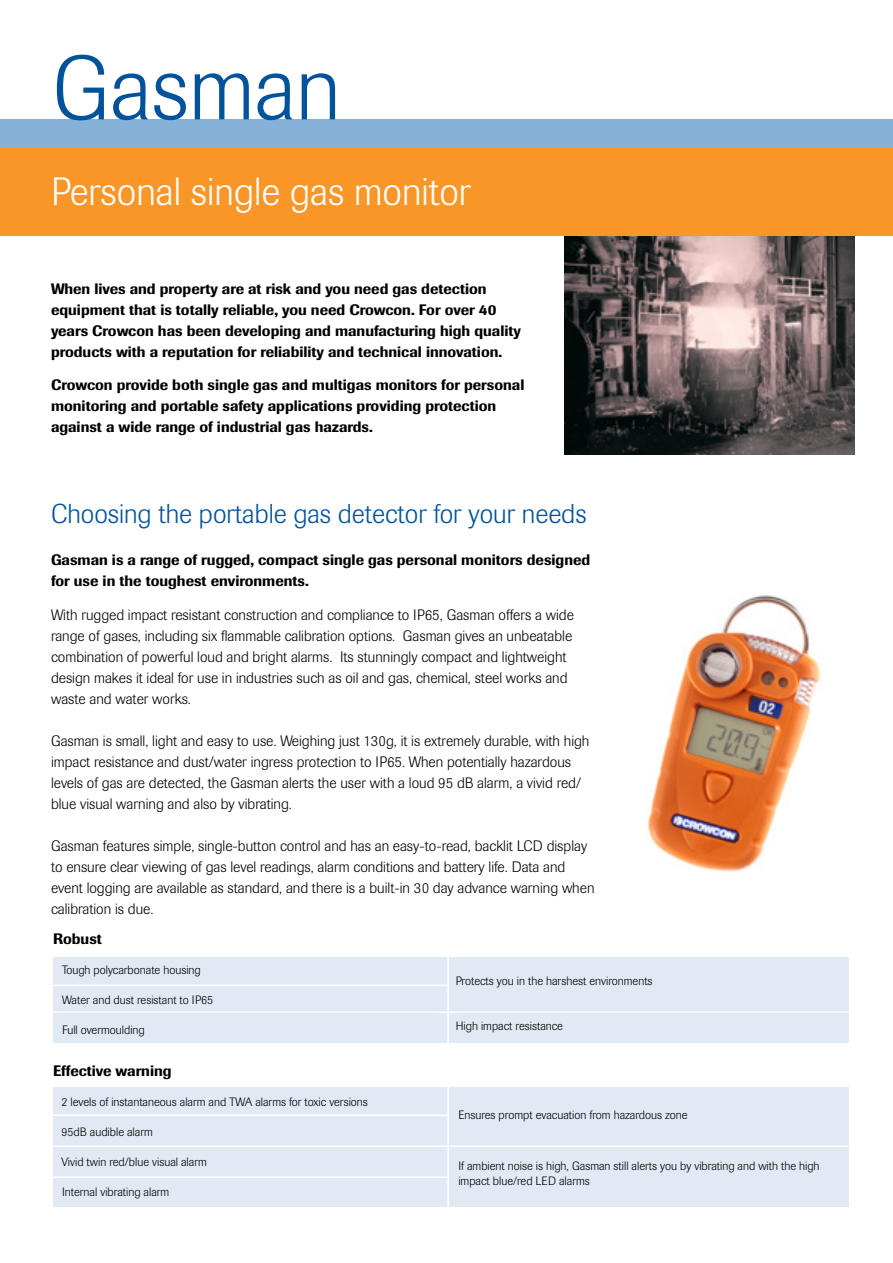
<style>
.page{position:relative;width:893px;height:1263px;background:#fff}
.page>*{position:absolute;margin:0;border:0;box-sizing:border-box;transform-origin:0 0}
.t1{font:300 90px "Imago";color:#00539b}
.t2{font:300 39px "Imago";color:#fff}
.t3{font:300 27px "Imago";color:#00539b}
.t4{font:300 15px/21px "Imago";color:#000}
.t5{font:500 15px/21px "Imago";color:#000}
.t6{font:300 12px/14.4px "Imago";color:#000}
</style>
<div class="page">
<div style="left:0;top:147px;width:893px;height:89px;background:#f89728"></div>
<div style="left:0;top:119px;width:893px;height:28px;background:#86b1d8"></div>
<img style="left:564px;top:236px;width:291px;height:219px">
<img style="left:647px;top:595px;width:174px;height:277px">
<div style="left:53px;top:957px;width:796px;height:86px;background:#e1e9f4"></div>
<div style="left:53px;top:1088px;width:795px;height:119px;background:#e1e9f4"></div>
<hr style="left:51px;top:985px;width:397px;height:1px;background:#fff">
<hr style="left:51px;top:1011px;width:804px;height:2px;background:#fff">
<hr style="left:51px;top:1114px;width:397px;height:2px;background:#fff">
<hr style="left:447px;top:950px;width:2px;height:283px;background:#fff">
<hr style="left:51px;top:1145px;width:810px;height:2px;background:#fff">
<hr style="left:51px;top:1176px;width:397px;height:2px;background:#fff">
<h1 class="t1" style="left:52px;top:38px;width:290px">Gasman</h1>
<h2 class="t2" style="left:51px;top:169px;width:422px">Personal single gas monitor</h2>
<p class="t5" style="left:51px;top:278px;width:471px">When lives and property are at risk and you need gas detection equipment that is totally reliable, you need Crowcon. For over 40 years Crowcon has been developing and manufacturing high quality products with a reputation for reliability and technical innovation.</p>
<p class="t5" style="left:51px;top:374px;width:475px">Crowcon provide both single gas and multigas monitors for personal monitoring and portable safety applications providing protection against a wide range of industrial gas hazards.</p>
<h3 class="t3" style="left:51px;top:498px;width:537px">Choosing the portable gas detector for your needs</h3>
<p class="t5" style="left:51px;top:549px;width:541px">Gasman is a range of rugged, compact single gas personal monitors designed for use in the toughest environments.</p>
<p class="t4" style="left:51px;top:604px;width:524px">With rugged impact resistant construction and compliance to IP65, Gasman offers a wide range of gases, including six flammable calibration options. Gasman gives an unbeatable combination of powerful loud and bright alarms. Its stunningly compact and lightweight design makes it ideal for use in industries such as oil and gas, chemical, steel works and waste and water works.</p>
<p class="t4" style="left:51px;top:730px;width:540px">Gasman is small, light and easy to use. Weighing just 130g, it is extremely durable, with high impact resistance and dust/water ingress protection to IP65. When potentially hazardous levels of gas are detected, the Gasman alerts the user with a loud 95 dB alarm, a vivid red/ blue visual warning and also by vibrating.</p>
<p class="t4" style="left:51px;top:835px;width:545px">Gasman features simple, single-button control and has an easy-to-read, backlit LCD display to ensure clear viewing of gas level readings, alarm conditions and battery life. Data and event logging are available as standard, and there is a built-in 30 day advance warning when calibration is due.</p>
<p class="t5" style="left:53px;top:928px;width:50px">Robust</p>
<p class="t6" style="left:62px;top:962px;width:140px">Tough polycarbonate housing</p>
<p class="t6" style="left:62px;top:992px;width:153px">Water and dust resistant to IP65</p>
<p class="t6" style="left:62px;top:1022px;width:84px">Full overmoulding</p>
<p class="t5" style="left:53px;top:1060px;width:120px">Effective warning</p>
<p class="t6" style="left:62px;top:1095px;width:308px">2 levels of instantaneous alarm and TWA alarms for toxic versions</p>
<p class="t6" style="left:62px;top:1125px;width:93px">95dB audible alarm</p>
<p class="t6" style="left:62px;top:1155px;width:147px">Vivid twin red/blue visual alarm</p>
<p class="t6" style="left:62px;top:1185px;width:109px">Internal vibrating alarm</p>
<p class="t6" style="left:456px;top:974px;width:198px">Protects you in the harshest environments</p>
<p class="t6" style="left:456px;top:1019px;width:109px">High impact resistance</p>
<p class="t6" style="left:458px;top:1108px;width:231px">Ensures prompt evacuation from hazardous zone</p>
<p class="t6" style="left:458px;top:1159px;width:363px">If ambient noise is high, Gasman still alerts you by vibrating and with the high impact blue/red LED alarms</p>
</div>
